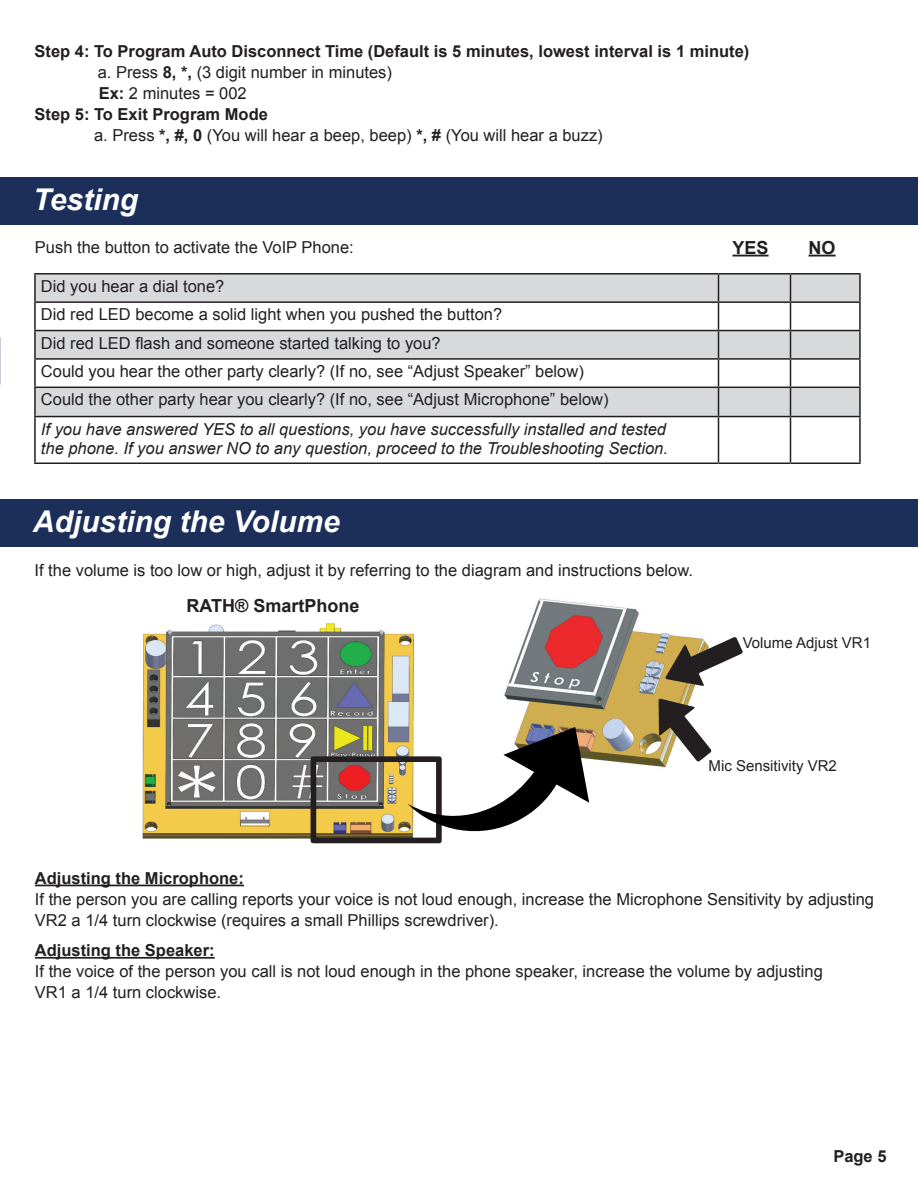
<style>
.page{position:relative;width:918px;height:1188px;background:#fff}
.page>*{position:absolute;margin:0;border:0;box-sizing:border-box;transform-origin:0 0}
.t1{font:italic 700 30px "Arial";color:#fff}
.t2{font:700 18px "Arial";color:#231f20}
.t3{font:16.5px/21px "Arial";color:#231f20}
.t4{font:700 16.5px "Arial";color:#231f20}
.t5{font:italic 16.5px/19.8px "Arial";color:#231f20}
.t6{font:15px "Arial";color:#231f20}
.s1{font-weight:700}
</style>
<div class="page">
<div style="left:0;top:177px;width:918px;height:48px;background:#1c2f5a"></div>
<svg style="left:36px;top:275px;width:823px;height:141px;fill:#d8d9db"></svg>
<hr style="left:34px;top:303px;width:2px;height:27px;background:#231f20">
<hr style="left:859px;top:303px;width:2px;height:27px;background:#231f20">
<hr style="left:34px;top:360px;width:2px;height:27px;background:#231f20">
<hr style="left:859px;top:360px;width:2px;height:27px;background:#231f20">
<hr style="left:34px;top:273px;width:685px;height:2px;background:#231f20">
<hr style="left:34px;top:275px;width:2px;height:26px;background:#231f20">
<hr style="left:34px;top:301px;width:685px;height:2px;background:#231f20">
<hr style="left:718px;top:273px;width:72px;height:2px;background:#231f20">
<hr style="left:790px;top:273px;width:71px;height:2px;background:#231f20">
<hr style="left:859px;top:275px;width:2px;height:26px;background:#231f20">
<hr style="left:718px;top:301px;width:72px;height:2px;background:#231f20">
<hr style="left:790px;top:301px;width:71px;height:2px;background:#231f20">
<hr style="left:34px;top:330px;width:685px;height:1px;background:#231f20">
<hr style="left:34px;top:331px;width:2px;height:27px;background:#231f20">
<hr style="left:34px;top:358px;width:685px;height:2px;background:#231f20">
<hr style="left:718px;top:330px;width:72px;height:1px;background:#231f20">
<hr style="left:790px;top:330px;width:71px;height:1px;background:#231f20">
<hr style="left:859px;top:331px;width:2px;height:27px;background:#231f20">
<hr style="left:718px;top:358px;width:72px;height:2px;background:#231f20">
<hr style="left:790px;top:358px;width:71px;height:2px;background:#231f20">
<hr style="left:34px;top:387px;width:685px;height:1px;background:#231f20">
<hr style="left:34px;top:388px;width:2px;height:28px;background:#231f20">
<hr style="left:718px;top:387px;width:72px;height:1px;background:#231f20">
<svg style="left:718px;top:275px;width:1px;height:141px"></svg>
<hr style="left:790px;top:387px;width:71px;height:1px;background:#231f20">
<svg style="left:790px;top:275px;width:1px;height:141px"></svg>
<hr style="left:859px;top:388px;width:2px;height:28px;background:#231f20">
<hr style="left:34px;top:417px;width:2px;height:46px;background:#231f20">
<hr style="left:34px;top:416px;width:685px;height:1px;background:#231f20">
<hr style="left:718px;top:416px;width:72px;height:1px;background:#231f20">
<hr style="left:790px;top:416px;width:71px;height:1px;background:#231f20">
<hr style="left:718px;top:417px;width:1px;height:46px;background:#231f20">
<hr style="left:790px;top:417px;width:1px;height:46px;background:#231f20">
<hr style="left:859px;top:417px;width:2px;height:46px;background:#231f20">
<hr style="left:34px;top:463px;width:685px;height:1px;background:#231f20">
<hr style="left:718px;top:463px;width:72px;height:1px;background:#231f20">
<hr style="left:790px;top:463px;width:71px;height:1px;background:#231f20">
<hr style="left:733px;top:255px;width:36px;height:2px;background:#231f20">
<hr style="left:809px;top:255px;width:27px;height:2px;background:#231f20">
<div style="left:0;top:499px;width:918px;height:48px;background:#1c2f5a"></div>
<img style="left:504px;top:598px;width:208px;height:170px">
<svg style="left:665px;top:637px;width:78px;height:49px"></svg>
<svg style="left:659px;top:699px;width:52px;height:63px"></svg>
<img style="left:142px;top:623px;width:289px;height:221px">
<div style="left:311px;top:756px;width:131px;height:87px;border:6px solid #231f20"></div>
<svg style="left:408px;top:727px;width:181px;height:113px"></svg>
<hr style="left:35px;top:885px;width:209px;height:1px;background:#231f20">
<hr style="left:35px;top:957px;width:180px;height:2px;background:#231f20">
<p class="t4" style="left:34px;top:40px;width:716px">Step 4: To Program Auto Disconnect Time (Default is 5 minutes, lowest interval is 1 minute)</p>
<p class="t3" style="left:98px;top:62px;width:296px">a. Press <span class="s1">8, *,</span> (3 digit number in minutes)</p>
<p class="t3" style="left:99px;top:83px;width:150px"><span class="s1">Ex:</span> 2 minutes = 002</p>
<p class="t4" style="left:34px;top:103px;width:235px">Step 5: To Exit Program Mode</p>
<p class="t3" style="left:94px;top:125px;width:510px">a. Press <span class="s1">*, #, 0</span> (You will hear a beep, beep) <span class="s1">*, #</span> (You will hear a buzz)</p>
<p class="t1" style="left:33px;top:180px;width:107px">Testing</p>
<p class="t3" style="left:35px;top:236px;width:320px">Push the button to activate the VoIP Phone:</p>
<p class="t2" style="left:733px;top:235px;width:38px">YES</p>
<p class="t2" style="left:809px;top:235px;width:28px">NO</p>
<p class="t3" style="left:41px;top:276px;width:185px">Did you hear a dial tone?</p>
<p class="t3" style="left:41px;top:304px;width:463px">Did red LED become a solid light when you pushed the button?</p>
<p class="t3" style="left:41px;top:332px;width:401px">Did red LED flash and someone started talking to you?</p>
<p class="t3" style="left:41px;top:361px;width:544px">Could you hear the other party clearly? (If no, see “Adjust Speaker” below)</p>
<p class="t3" style="left:41px;top:389px;width:569px">Could the other party hear you clearly? (If no, see “Adjust Microphone” below)</p>
<p class="t5" style="left:41px;top:419px;width:629px">If you have answered YES to all questions, you have successfully installed and tested the phone. If you answer NO to any question, proceed to the Troubleshooting Section.</p>
<p class="t1" style="left:33px;top:502px;width:309px">Adjusting the Volume</p>
<p class="t3" style="left:34px;top:560px;width:660px">If the volume is too low or high, adjust it by referring to the diagram and instructions below.</p>
<p class="t2" style="left:187px;top:593px;width:174px">RATH® SmartPhone</p>
<p class="t6" style="left:743px;top:632px;width:130px">Volume Adjust VR1</p>
<p class="t6" style="left:709px;top:756px;width:130px">Mic Sensitivity VR2</p>
<p class="t4" style="left:35px;top:867px;width:211px">Adjusting the Microphone:</p>
<p class="t3" style="left:35px;top:889px;width:841px">If the person you are calling reports your voice is not loud enough, increase the Microphone Sensitivity by adjusting<br>VR2 a 1/4 turn clockwise (requires a small Phillips screwdriver).</p>
<p class="t4" style="left:35px;top:939px;width:181px">Adjusting the Speaker:</p>
<p class="t3" style="left:35px;top:961px;width:789px">If the voice of the person you call is not loud enough in the phone speaker, increase the volume by adjusting<br>VR1 a 1/4 turn clockwise.</p>
<p class="t4" style="left:833px;top:1145px;width:55px">Page 5</p>
</div>
